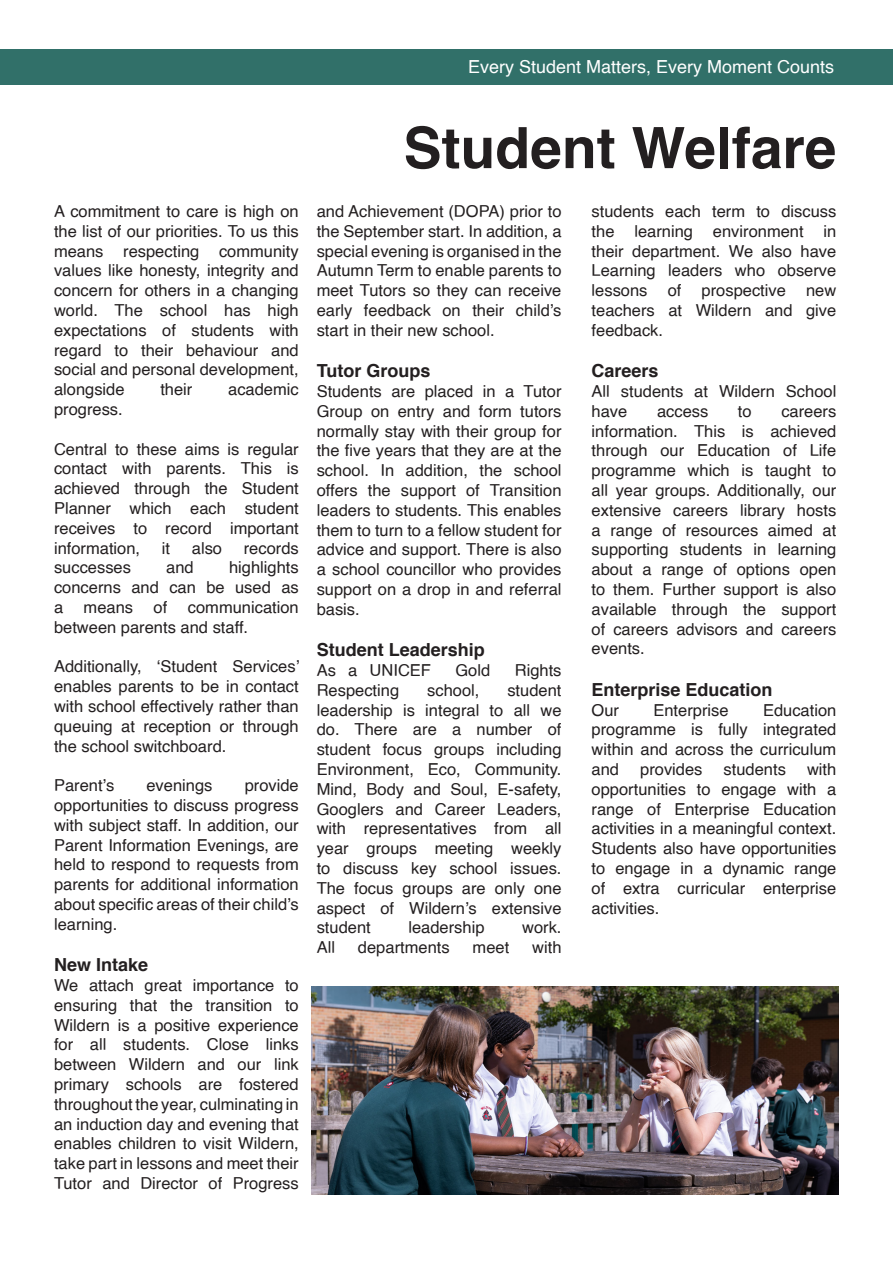
<style>
.page{position:relative;width:893px;height:1263px;background:#fff}
.page>*{position:absolute;margin:0;border:0;box-sizing:border-box;transform-origin:0 0}
.t1{font:700 57px "Helvetica";color:#231f20}
.t2{font:700 18px "Helvetica";color:#231f20}
.t3{font:18px "Helvetica";color:#fff}
.t4{font:16.5px/19.8px "Helvetica";color:#231f20;text-align:justify}
</style>
<div class="page">
<img style="left:312px;top:987px;width:527px;height:208px">
<div style="left:0;top:50px;width:893px;height:35px;background:#317069"></div>
<p class="t3" style="left:468px;top:53px;width:368px">Every Student Matters, Every Moment Counts</p>
<p class="t4" style="left:54px;top:202px;width:246px">A commitment to care is high on the list of our priorities. To us this means respecting community values like honesty, integrity and concern for others in a changing world. The school has high expectations of students with regard to their behaviour and social and personal development, alongside</p>
<p class="t4" style="left:160px;top:380px;width:34px">their</p>
<p class="t4" style="left:228px;top:380px;width:72px">academic</p>
<p class="t4" style="left:54px;top:400px;width:70px">progress.</p>
<p class="t4" style="left:54px;top:439px;width:246px">Central to these aims is regular contact with parents. This is achieved through the Student Planner which each student receives to record important information,</p>
<p class="t4" style="left:162px;top:538px;width:10px">it</p>
<p class="t4" style="left:192px;top:538px;width:32px">also</p>
<p class="t4" style="left:244px;top:538px;width:57px">records</p>
<p class="t4" style="left:54px;top:558px;width:246px;text-indent:175px">highlights concerns and can be used as a means of communication between parents and staff.</p>
<p class="t4" style="left:54px;top:657px;width:247px">Additionally, ‘Student Services’ enables parents to be in contact with school effectively rather than queuing at reception or through the school switchboard.</p>
<p class="t4" style="left:54px;top:776px;width:62px">Parent’s</p>
<p class="t4" style="left:146px;top:776px;width:68px">evenings</p>
<p class="t4" style="left:54px;top:558px;width:79px">successes</p>
<p class="t4" style="left:166px;top:558px;width:29px">and</p>
<p class="t4" style="left:54px;top:776px;width:246px;text-indent:191px">provide opportunities to discuss progress with subject staff. In addition, our Parent Information Evenings, are held to respond to requests from parents for additional information about specific areas of their child’s learning.</p>
<p class="t2" style="left:54px;top:950px;width:96px">New Intake</p>
<p class="t4" style="left:54px;top:976px;width:246px">We attach great importance to ensuring that the transition to Wildern is a positive experience for all students. Close links between Wildern and our link primary schools are fostered throughout the year, culminating in an induction day and evening that enables children to visit Wildern, take part in lessons and meet their Tutor and Director of Progress</p>
<p class="t1" style="left:403px;top:102px;width:434px">Student Welfare</p>
<p class="t4" style="left:317px;top:202px;width:246px">and Achievement (DOPA) prior to the September start. In addition, a special evening is organised in the Autumn Term to enable parents to meet Tutors so they can receive early feedback on their child’s start in their new school.</p>
<p class="t2" style="left:317px;top:356px;width:115px">Tutor Groups</p>
<p class="t4" style="left:317px;top:382px;width:246px">Students are placed in a Tutor Group on entry and form tutors normally stay with their group for the five years that they are at the school. In addition, the school offers the support of Transition leaders to students. This enables them to turn to a fellow student for advice and support. There is also a school councillor who provides support on a drop in and referral basis.</p>
<p class="t2" style="left:317px;top:635px;width:170px">Student Leadership</p>
<p class="t4" style="left:317px;top:661px;width:116px">As a UNICEF</p>
<p class="t4" style="left:455px;top:661px;width:36px">Gold</p>
<p class="t4" style="left:515px;top:661px;width:48px">Rights</p>
<p class="t4" style="left:317px;top:681px;width:84px">Respecting</p>
<p class="t4" style="left:427px;top:681px;width:54px">school,</p>
<p class="t4" style="left:317px;top:681px;width:246px;text-indent:191px">student leadership is integral to all we do. There are a number of student focus groups including Environment, Eco, Community.<br>Mind, Body and Soul, E-safety, Googlers and Career Leaders, with representatives from all year groups meeting weekly to discuss key school issues.<br>The focus groups are only one aspect of Wildern’s extensive student</p>
<p class="t4" style="left:408px;top:918px;width:78px">leadership</p>
<p class="t4" style="left:522px;top:918px;width:41px">work.</p>
<p class="t4" style="left:317px;top:938px;width:20px">All</p>
<p class="t4" style="left:358px;top:938px;width:93px">departments</p>
<p class="t4" style="left:473px;top:938px;width:38px">meet</p>
<p class="t4" style="left:532px;top:938px;width:31px">with</p>
<p class="t4" style="left:592px;top:202px;width:246px">students each term to discuss the learning environment in their department. We also have Learning leaders who observe lessons of prospective new teachers at Wildern and give feedback.</p>
<p class="t2" style="left:592px;top:356px;width:69px">Careers</p>
<p class="t4" style="left:592px;top:382px;width:246px">All students at Wildern School have</p>
<p class="t4" style="left:657px;top:402px;width:53px">access</p>
<p class="t4" style="left:738px;top:402px;width:15px">to</p>
<p class="t4" style="left:592px;top:402px;width:246px;text-indent:190px">careers information. This is achieved through our Education of Life programme which is taught to all year groups. Additionally, our extensive careers library hosts a range of resources aimed at supporting students in learning about a range of options open to them. Further support is also available through the support of careers advisors and careers events.</p>
<p class="t2" style="left:592px;top:675px;width:183px">Enterprise Education</p>
<p class="t4" style="left:592px;top:700px;width:29px">Our</p>
<p class="t4" style="left:653px;top:700px;width:77px">Enterprise</p>
<p class="t4" style="left:592px;top:700px;width:246px;text-indent:171px">Education programme is fully integrated within and across the curriculum and</p>
<p class="t4" style="left:592px;top:760px;width:246px;text-indent:215px">with opportunities to engage with a range of Enterprise Education activities in a meaningful context.<br>Students also have opportunities to engage in a dynamic range of extra curricular enterprise activities.</p>
<p class="t4" style="left:640px;top:760px;width:64px">provides</p>
<p class="t4" style="left:724px;top:760px;width:64px">students</p>
</div>
